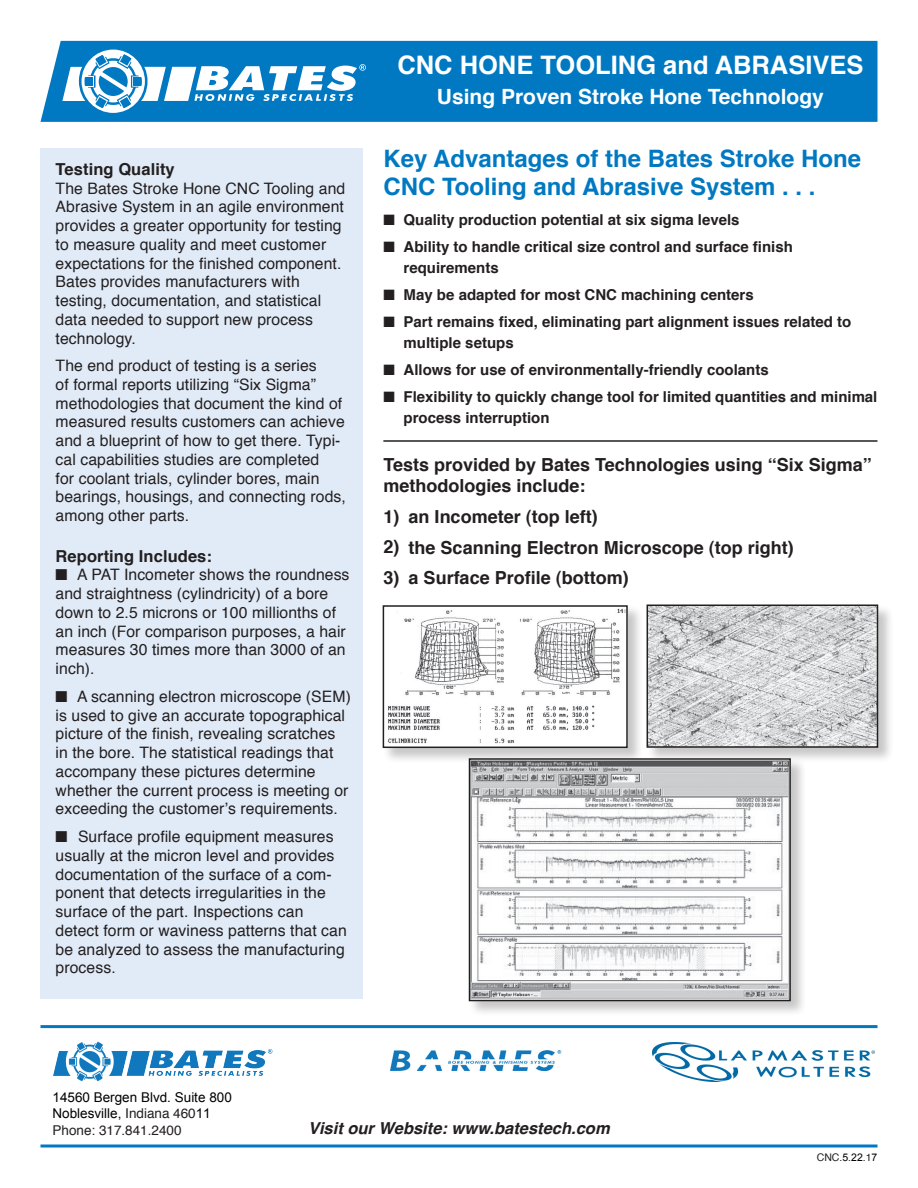
<style>
.page{position:relative;width:918px;height:1188px;background:#fff}
.page>*{position:absolute;margin:0;border:0;box-sizing:border-box;transform-origin:0 0}
.t1{font:700 25.5px "Helvetica";color:#fff}
.t2{font:700 24px/28.8px "Helvetica";color:#0079c2}
.t3{font:700 21px "Helvetica";color:#fff}
.t4{font:700 18px/21.6px "Helvetica";color:#231f20}
.t5{font:italic 700 16.5px "Helvetica";color:#231f20}
.t6{font:700 16.5px "Helvetica";letter-spacing:.005em;color:#231f20}
.t7{font:15.75px/18.8px "Helvetica";letter-spacing:.005em;color:#231f20}
.t8{font:700 15px/21px "Helvetica";color:#231f20}
.t9{font:13.5px/16.2px "Arial";color:#000}
.t10{font:13.5px "Helvetica";color:#231f20}
.t11{font:10.5px "Helvetica";color:#231f20}
.s1{font-family:"Helvetica";color:#231f20}
.s2{font-family:"Arial";color:#000}
</style>
<div class="page">
<svg style="left:40px;top:1144px;width:838px;height:4px;fill:#7fbbe0"></svg>
<hr style="left:40px;top:1025px;width:838px;height:3px;background:#0079c2">
<img style="left:391px;top:1050px;width:171px;height:21px">
<img style="left:53px;top:1041px;width:220px;height:41px">
<div style="left:40px;top:41px;width:838px;height:81px;background:#0079c2"></div>
<svg style="left:80px;top:48px;width:66px;height:66px"></svg>
<div style="left:79px;top:47px;width:69px;height:69px;border:3px solid #0079c2;border-radius:50%"></div>
<svg style="left:62px;top:54px;width:304px;height:54px"></svg>
<div style="left:40px;top:148px;width:323px;height:851px;background:#e1ebf7"></div>
<div style="left:646px;top:604px;width:248px;height:160px;background:#231f20;opacity:.25"></div>
<img style="left:650px;top:607px;width:225px;height:138px">
<div style="left:647px;top:604px;width:231px;height:144px;border:2px solid #231f20"></div>
<div style="left:382px;top:605px;width:261px;height:159px;background:#231f20;opacity:.25"></div>
<img style="left:386px;top:608px;width:239px;height:137px">
<div style="left:383px;top:605px;width:245px;height:143px;border:2px solid #231f20"></div>
<div style="left:468px;top:758px;width:339px;height:259px;background:#231f20;opacity:.25"></div>
<img style="left:472px;top:761px;width:316px;height:237px">
<div style="left:469px;top:758px;width:322px;height:243px;border:2px solid #231f20"></div>
<hr style="left:383px;top:440px;width:494px;height:2px;background:#231f20">
<img style="left:653px;top:1042px;width:221px;height:39px">
<p class="t6" style="left:56px;top:156px;width:121px">Testing Quality</p>
<p class="t7" style="left:56px;top:179px;width:291px">The Bates Stroke Hone CNC Tooling and Abrasive System in an agile environment provides a greater opportunity for testing to measure quality and meet customer expectations for the finished component.<br>Bates provides manufacturers with testing, documentation, and statistical data needed to support new process technology.</p>
<p class="t7" style="left:56px;top:357px;width:292px">The end product of testing is a series<br>of formal reports utilizing “Six Sigma” methodologies that document the kind of measured results customers can achieve and a blueprint of how to get there. Typi&shy;cal capabilities studies are completed<br>for coolant trials, cylinder bores, main bearings, housings, and connecting rods, among other parts.</p>
<p class="t6" style="left:56px;top:543px;width:158px">Reporting Includes:</p>
<p class="t7" style="left:56px;top:566px;width:295px">■ A PAT Incometer shows the roundness and straightness (cylindricity) of a bore down to 2.5 microns or 100 millionths of an inch (For comparison purposes, a hair measures 30 times more than 3000 of an inch).</p>
<p class="t7" style="left:56px;top:687px;width:297px">■ A scanning electron microscope (SEM) is used to give an accurate topographical picture of the finish, revealing scratches in the bore. The statistical readings that accompany these pictures determine whether the current process is meeting or exceeding the customer’s requirements.</p>
<p class="t7" style="left:56px;top:828px;width:293px">■ Surface profile equipment measures usually at the micron level and provides documentation of the surface of a com&shy;ponent that detects irregularities in the surface of the part. Inspections can detect form or waviness patterns that can be analyzed to assess the manufacturing process.</p>
<h1 class="t1" style="left:397px;top:45px;width:468px">CNC HONE TOOLING and ABRASIVES</h1>
<h3 class="t3" style="left:437px;top:80px;width:389px">Using Proven Stroke Hone Technology</h3>
<h2 class="t2" style="left:383px;top:144px;width:479px">Key Advantages of the Bates Stroke Hone<br>CNC Tooling and Abrasive System . . .</h2>
<p class="t8" style="left:383px;top:210px;width:358px">■ Quality production potential at six sigma levels</p>
<p class="t8" style="left:404px;top:237px;width:391px;text-indent:-20px">■ Ability to handle critical size control and surface finish requirements</p>
<p class="t8" style="left:383px;top:285px;width:372px">■ May be adapted for most CNC machining centers</p>
<p class="t8" style="left:404px;top:312px;width:449px;text-indent:-20px">■ Part remains fixed, eliminating part alignment issues related to multiple setups</p>
<p class="t8" style="left:383px;top:360px;width:387px">■ Allows for use of environmentally-friendly coolants</p>
<p class="t8" style="left:404px;top:387px;width:475px;text-indent:-20px">■ Flexibility to quickly change tool for limited quantities and minimal process interruption</p>
<p class="t4" style="left:383px;top:454px;width:490px">Tests provided by Bates Technologies using “Six Sigma” methodologies include:</p>
<p class="t4" style="left:383px;top:506px;width:216px">1) an Incometer (top left)</p>
<p class="t4" style="left:383px;top:537px;width:412px">2) the Scanning Electron Microscope (top right)</p>
<p class="t4" style="left:383px;top:567px;width:247px">3) a Surface Profile (bottom)</p>
<p class="t9" style="left:52px;top:1090px;width:181px">14560 Bergen Blvd. Suite 800<br>Noblesville, <span class="s1">Indiana 460</span>11</p>
<p class="t10" style="left:52px;top:1119px;width:131px">Phone: 317.841.2400</p>
<p class="t5" style="left:308px;top:1115px;width:303px">Visit our Website: www.batestech.com</p>
<p class="t11" style="left:817px;top:1150px;width:62px">CNC.<span class="s2">5</span>.<span class="s2">22</span>.1<span class="s2">7</span></p>
</div>
